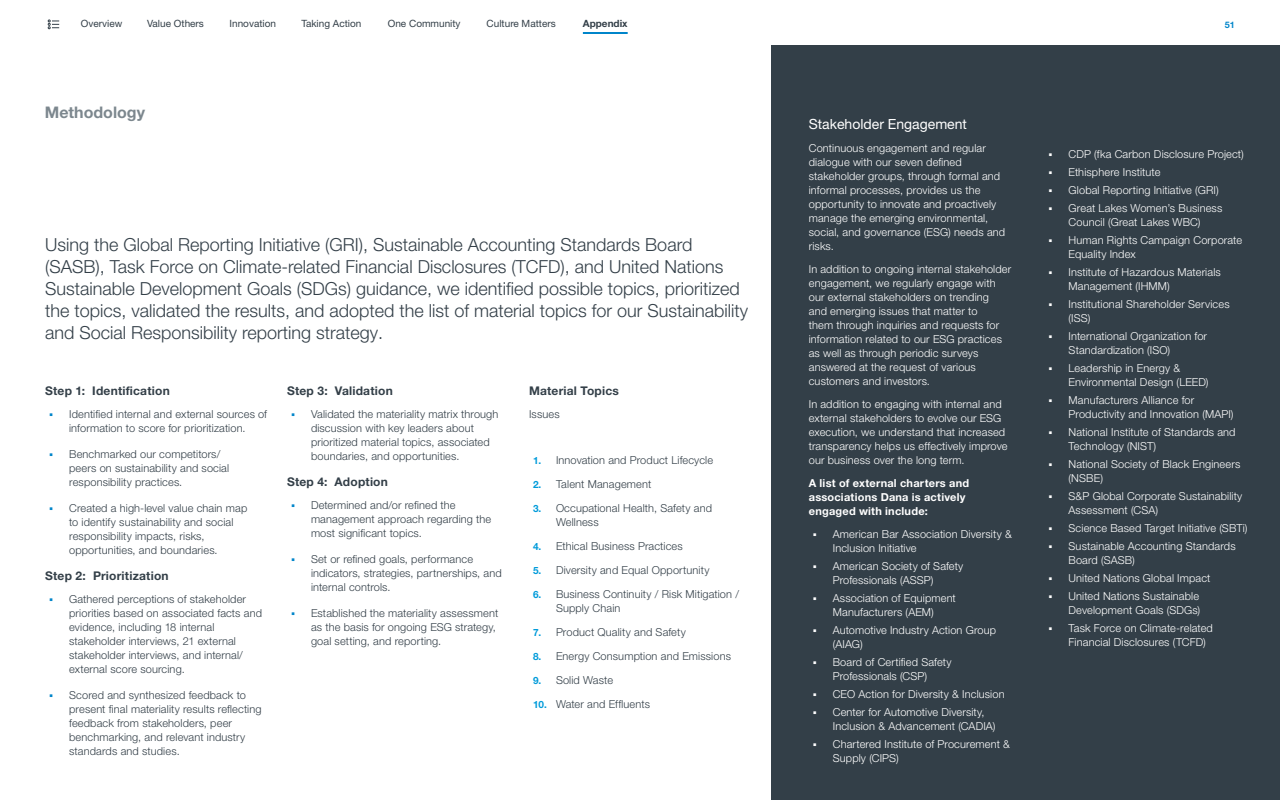
<style>
.page{position:relative;width:1280px;height:800px;background:#fff}
.page>*{position:absolute;margin:0;border:0;box-sizing:border-box;transform-origin:0 0}
.Main_Text{font:300 18px/22px "Helvetica Neue LT Pro";color:#333f48}
.t1{font:700 16px "Helvetica Neue LT Pro";color:#7c878e}
.Main_Text-2{font:14px "Helvetica Neue LT Pro";color:#fff}
.Main_Text-3{font:700 12px "Helvetica Neue LT Pro";letter-spacing:.015em;color:#333f48}
.Main_Text-4{font:300 11px/14px "Helvetica Neue LT Pro";letter-spacing:.01em;color:#fff}
.Main_Text-5{font:300 11px/14px "Helvetica Neue LT Pro";letter-spacing:.01em;color:#333f48}
.Main_Text-6{font:700 11px/14px "Helvetica Neue LT Pro";letter-spacing:.02em;color:#fff}
.t2{font:10px "Helvetica Neue LT Pro";color:#333f48}
.t3{font:700 10px "Helvetica Neue LT Pro";color:#333f48}
.t4{font:700 9px "Helvetica Neue LT Pro";color:#0085ca}
.s1{font-weight:700;font-size:10px;color:#009bda}
</style>
<div class="page">
<hr style="left:583px;top:32px;width:45px;height:2px;background:#0085ca">
<svg style="left:48px;top:19px;width:11px;height:10px"></svg>
<div style="left:771px;top:45px;width:509px;height:755px;background:#333f48"></div>
<p class="t2" style="left:81px;top:17px;width:43px">Overview</p>
<p class="t2" style="left:147px;top:17px;width:58px">Value Others</p>
<p class="t2" style="left:230px;top:17px;width:48px">Innovation</p>
<p class="t2" style="left:301px;top:17px;width:62px">Taking Action</p>
<p class="t2" style="left:388px;top:17px;width:74px">One Community</p>
<p class="t2" style="left:487px;top:17px;width:71px">Culture Matters</p>
<p class="t3" style="left:583px;top:17px;width:46px">Appendix</p>
<p class="t4" style="left:1225px;top:20px;width:12px">51</p>
<p class="t1" style="left:45px;top:102px;width:102px">Methodology</p>
<p class="Main_Text" style="left:45px;top:233px;width:705px">Using the Global Reporting Initiative (GRI), Sustainable Accounting Standards Board (SASB), Task Force on Climate-related Financial Disclosures (TCFD), and United Nations Sustainable Development Goals (SDGs) guidance, we identified possible topics, prioritized the topics, validated the results, and adopted the list of material topics for our Sustainability and Social Responsibility reporting strategy.</p>
<p class="Main_Text-3" style="left:45px;top:383px;width:126px">Step 1: Identification</p>
<p class="Main_Text-5" style="left:69px;top:407px;width:199px">Identified internal and external sources of information to score for prioritization.</p>
<p class="Main_Text-5" style="left:69px;top:447px;width:162px">Benchmarked our competitors/ peers on sustainability and social responsibility practices.</p>
<p class="Main_Text-5" style="left:69px;top:501px;width:180px">Created a high-level value chain map to identify sustainability and social responsibility impacts, risks, opportunities, and boundaries.</p>
<p class="Main_Text-3" style="left:45px;top:568px;width:125px">Step 2: Prioritization</p>
<p class="Main_Text-5" style="left:69px;top:592px;width:194px">Gathered perceptions of stakeholder priorities based on associated facts and evidence, including 18 internal stakeholder interviews, 21 external stakeholder interviews, and internal/ external score sourcing.</p>
<p class="Main_Text-5" style="left:69px;top:688px;width:194px">Scored and synthesized feedback to present final materiality results reflecting feedback from stakeholders, peer benchmarking, and relevant industry standards and studies.</p>
<p class="Main_Text-3" style="left:287px;top:383px;width:107px">Step 3: Validation</p>
<p class="Main_Text-5" style="left:311px;top:407px;width:189px">Validated the materiality matrix through discussion with key leaders about prioritized material topics, associated boundaries, and opportunities.</p>
<p class="Main_Text-3" style="left:287px;top:474px;width:102px">Step 4: Adoption</p>
<p class="Main_Text-5" style="left:311px;top:498px;width:182px">Determined and/or refined the management approach regarding the most significant topics.</p>
<p class="Main_Text-5" style="left:311px;top:552px;width:192px">Set or refined goals, performance indicators, strategies, partnerships, and internal controls.</p>
<p class="Main_Text-5" style="left:311px;top:606px;width:189px">Established the materiality assessment as the basis for ongoing ESG strategy, goal setting, and reporting.</p>
<p class="Main_Text-3" style="left:529px;top:383px;width:91px">Material Topics</p>
<p class="Main_Text-5" style="left:529px;top:407px;width:32px">Issues</p>
<p class="Main_Text-5" style="left:533px;top:453px;width:182px"><span class="s1">1.</span> Innovation and Product Lifecycle</p>
<p class="Main_Text-5" style="left:533px;top:477px;width:120px"><span class="s1">2.</span> Talent Management</p>
<p class="Main_Text-5" style="left:556px;top:501px;width:158px;text-indent:-23px"><span class="s1">3.</span> Occupational Health, Safety and<br>Wellness</p>
<p class="Main_Text-5" style="left:533px;top:539px;width:151px"><span class="s1">4.</span> Ethical Business Practices</p>
<p class="Main_Text-5" style="left:533px;top:563px;width:178px"><span class="s1">5.</span> Diversity and Equal Opportunity</p>
<p class="Main_Text-5" style="left:556px;top:587px;width:185px;text-indent:-23px"><span class="s1">6.</span> Business Continuity / Risk Mitigation /<br>Supply Chain</p>
<p class="Main_Text-5" style="left:533px;top:625px;width:154px"><span class="s1">7.</span> Product Quality and Safety</p>
<p class="Main_Text-5" style="left:533px;top:649px;width:199px"><span class="s1">8.</span> Energy Consumption and Emissions</p>
<p class="Main_Text-5" style="left:533px;top:673px;width:82px"><span class="s1">9.</span> Solid Waste</p>
<p class="Main_Text-5" style="left:533px;top:697px;width:119px"><span class="s1">10.</span> Water and Effluents</p>
<p class="Main_Text-2" style="left:809px;top:115px;width:160px">Stakeholder Engagement</p>
<p class="Main_Text-4" style="left:809px;top:140px;width:198px">Continuous engagement and regular dialogue with our seven defined stakeholder groups, through formal and informal processes, provides us the opportunity to innovate and proactively manage the emerging environmental, social, and governance (ESG) needs and risks.</p>
<p class="Main_Text-4" style="left:809px;top:261px;width:204px">In addition to ongoing internal stakeholder engagement, we regularly engage with our external stakeholders on trending<br>and emerging issues that matter to<br>them through inquiries and requests for information related to our ESG practices as well as through periodic surveys answered at the request of various customers and investors.</p>
<p class="Main_Text-4" style="left:809px;top:396px;width:200px">In addition to engaging with internal and external stakeholders to evolve our ESG execution, we understand that increased transparency helps us effectively improve our business over the long term.</p>
<p class="Main_Text-6" style="left:809px;top:475px;width:162px">A list of external charters and associations Dana is actively engaged with include:</p>
<p class="Main_Text-4" style="left:833px;top:526px;width:180px">American Bar Association Diversity &amp;<br>Inclusion Initiative</p>
<p class="Main_Text-4" style="left:833px;top:558px;width:132px">American Society of Safety<br>Professionals (ASSP)</p>
<p class="Main_Text-4" style="left:833px;top:590px;width:125px">Association of Equipment<br>Manufacturers (AEM)</p>
<p class="Main_Text-4" style="left:833px;top:622px;width:165px">Automotive Industry Action Group (AIAG)</p>
<p class="Main_Text-4" style="left:833px;top:654px;width:120px">Board of Certified Safety<br>Professionals (CSP)</p>
<p class="Main_Text-4" style="left:833px;top:686px;width:173px">CEO Action for Diversity &amp; Inclusion</p>
<p class="Main_Text-4" style="left:833px;top:704px;width:164px">Center for Automotive Diversity,<br>Inclusion &amp; Advancement (CADIA)</p>
<p class="Main_Text-4" style="left:833px;top:736px;width:179px">Chartered Institute of Procurement &amp;<br>Supply (CIPS)</p>
<p class="Main_Text-4" style="left:1069px;top:147px;width:177px">CDP (fka Carbon Disclosure Project)</p>
<p class="Main_Text-4" style="left:1069px;top:165px;width:93px">Ethisphere Institute</p>
<p class="Main_Text-4" style="left:1069px;top:183px;width:152px">Global Reporting Initiative (GRI)</p>
<p class="Main_Text-4" style="left:1069px;top:201px;width:155px">Great Lakes Women’s Business<br>Council (Great Lakes WBC)</p>
<p class="Main_Text-4" style="left:1069px;top:233px;width:175px">Human Rights Campaign Corporate<br>Equality Index</p>
<p class="Main_Text-4" style="left:1069px;top:265px;width:154px">Institute of Hazardous Materials<br>Management (IHMM)</p>
<p class="Main_Text-4" style="left:1069px;top:297px;width:163px">Institutional Shareholder Services (ISS)</p>
<p class="Main_Text-4" style="left:1069px;top:329px;width:140px">International Organization for<br>Standardization (ISO)</p>
<p class="Main_Text-4" style="left:1069px;top:361px;width:141px">Leadership in Energy &amp;<br>Environmental Design (LEED)</p>
<p class="Main_Text-4" style="left:1069px;top:393px;width:166px">Manufacturers Alliance for<br>Productivity and Innovation (MAPI)</p>
<p class="Main_Text-4" style="left:1069px;top:425px;width:169px">National Institute of Standards and<br>Technology (NIST)</p>
<p class="Main_Text-4" style="left:1069px;top:457px;width:173px">National Society of Black Engineers (NSBE)</p>
<p class="Main_Text-4" style="left:1069px;top:489px;width:175px">S&amp;P Global Corporate Sustainability<br>Assessment (CSA)</p>
<p class="Main_Text-4" style="left:1069px;top:521px;width:180px">Science Based Target Initiative (SBTi)</p>
<p class="Main_Text-4" style="left:1069px;top:539px;width:169px">Sustainable Accounting Standards<br>Board (SASB)</p>
<p class="Main_Text-4" style="left:1069px;top:571px;width:143px">United Nations Global Impact</p>
<p class="Main_Text-4" style="left:1069px;top:589px;width:133px">United Nations Sustainable<br>Development Goals (SDGs)</p>
<p class="Main_Text-4" style="left:1069px;top:621px;width:146px">Task Force on Climate-related<br>Financial Disclosures (TCFD)</p>
</div>
